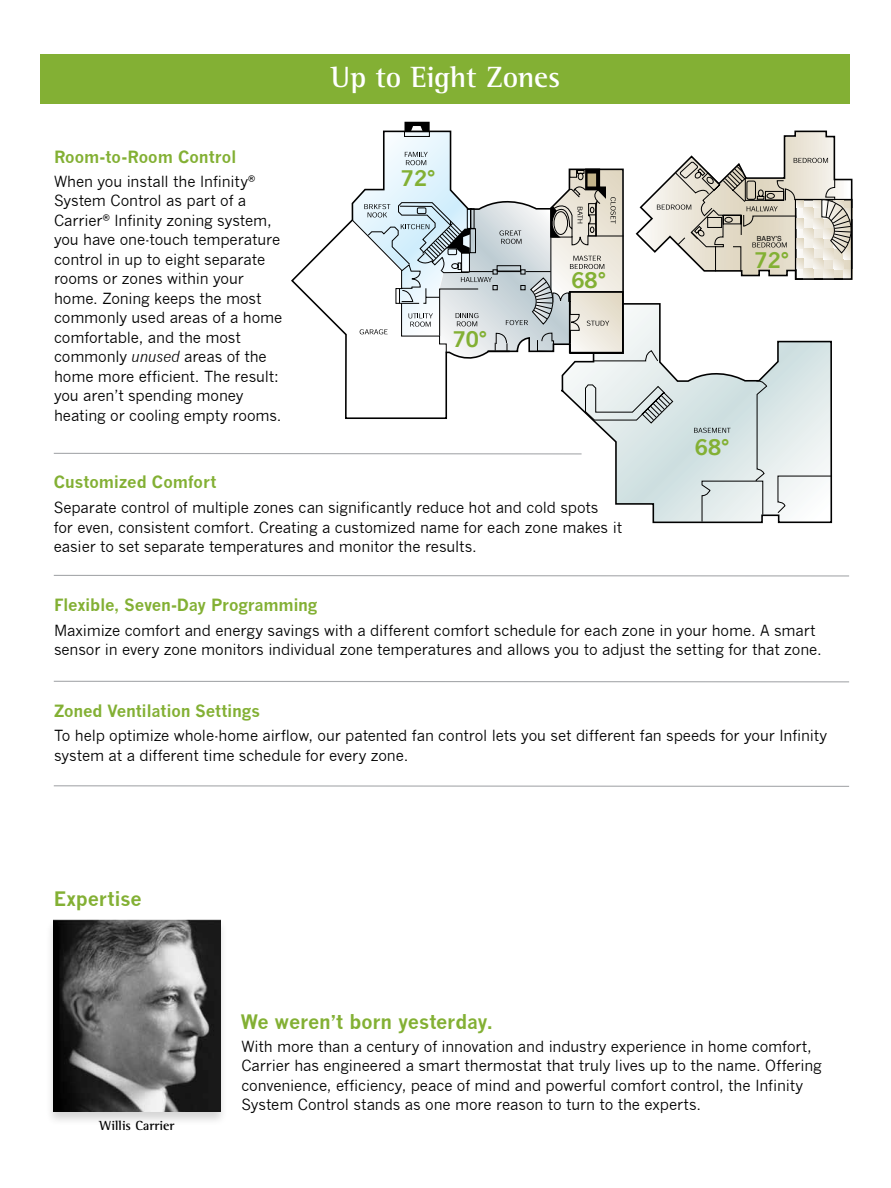
<style>
.page{position:relative;width:891px;height:1188px;background:#fff}
.page>*{position:absolute;margin:0;border:0;box-sizing:border-box;transform-origin:0 0}
.t1{font:700 30px "Rotis Semi Serif";letter-spacing:-.01em;color:#fff}
.t2{font:700 21px "News Gothic";color:#83b034}
.t3{font:700 19.5px "News Gothic";letter-spacing:-.005em;color:#83b034}
.t4{font:700 16.5px "News Gothic";letter-spacing:-.01em;color:#83b034}
.t5{font:15px/19.5px "News Gothic";letter-spacing:-.01em;color:#000}
.t6{font:700 13.5px "Rotis Semi Serif";color:#000}
.t7{font:7.05px "Helvetica";color:#000}
.s1{font-style:italic}
</style>
<div class="page">
<div style="left:40px;top:55px;width:810px;height:49px;background:#83b034"></div>
<svg style="left:53px;top:452px;width:508px;height:3px"></svg>
<svg style="left:53px;top:574px;width:796px;height:3px"></svg>
<svg style="left:53px;top:680px;width:796px;height:3px"></svg>
<svg style="left:53px;top:785px;width:797px;height:2px;background:#cccecf"></svg>
<svg style="left:561px;top:303px;width:271px;height:152px"></svg>
<svg style="left:584px;top:350px;width:248px;height:173px"></svg>
<svg style="left:636px;top:131px;width:217px;height:149px"></svg>
<svg style="left:291px;top:226px;width:54px;height:109px"></svg>
<svg style="left:345px;top:122px;width:279px;height:297px"></svg>
<div style="left:46px;top:918px;width:183px;height:209px;background:#000;opacity:.17"></div>
<img style="left:54px;top:920px;width:166px;height:192px">
<p class="t4" style="left:54px;top:146px;width:184px">Room-to-Room Control</p>
<p class="t5" style="left:54px;top:172px;width:230px">When you install the Infinity<sup>®<br></sup>System Control as part of a<br>Carrier<sup>®</sup> Infinity zoning system, you have one-touch temperature control in up to eight separate rooms or zones within your home. Zoning keeps the most commonly used areas of a home comfortable, and the most commonly <span class="s1">unused</span> areas of the home more efficient. The result: you aren’t spending money heating or cooling empty rooms.</p>
<p class="t4" style="left:54px;top:472px;width:164px">Customized Comfort</p>
<h1 class="t1" style="left:331px;top:59px;width:231px">Up to Eight Zones</h1>
<h2 class="t2" style="left:401px;top:165px;width:36px">72°</h2>
<h2 class="t2" style="left:453px;top:327px;width:36px">70°</h2>
<h2 class="t2" style="left:571px;top:268px;width:36px">68°</h2>
<p class="t5" style="left:54px;top:498px;width:570px">Separate control of multiple zones can significantly reduce hot and cold spots<br>for even, consistent comfort. Creating a customized name for each zone makes it easier to set separate temperatures and monitor the results.</p>
<p class="t4" style="left:54px;top:595px;width:265px">Flexible, Seven-Day Programming</p>
<p class="t7" style="left:757px;top:234px;width:26px">BABYʼS</p>
<h2 class="t2" style="left:755px;top:248px;width:36px">72°</h2>
<h2 class="t2" style="left:695px;top:434px;width:36px">68°</h2>
<p class="t5" style="left:54px;top:621px;width:769px">Maximize comfort and energy savings with a different comfort schedule for each zone in your home. A smart sensor in every zone monitors individual zone temperatures and allows you to adjust the setting for that zone.</p>
<p class="t4" style="left:54px;top:701px;width:208px">Zoned Ventilation Settings</p>
<p class="t5" style="left:54px;top:726px;width:775px">To help optimize whole-home airflow, our patented fan control lets you set different fan speeds for your Infinity system at a different time schedule for every zone.</p>
<h3 class="t3" style="left:54px;top:887px;width:89px">Expertise</h3>
<p class="t6" style="left:100px;top:1118px;width:76px">Willis Carrier</p>
<h3 class="t3" style="left:241px;top:1010px;width:254px">We weren’t born yesterday.</h3>
<p class="t5" style="left:241px;top:1037px;width:582px">With more than a century of innovation and industry experience in home comfort, Carrier has engineered a smart thermostat that truly lives up to the name. Offering convenience, efficiency, peace of mind and powerful comfort control, the Infinity System Control stands as one more reason to turn to the experts.</p>
</div>
